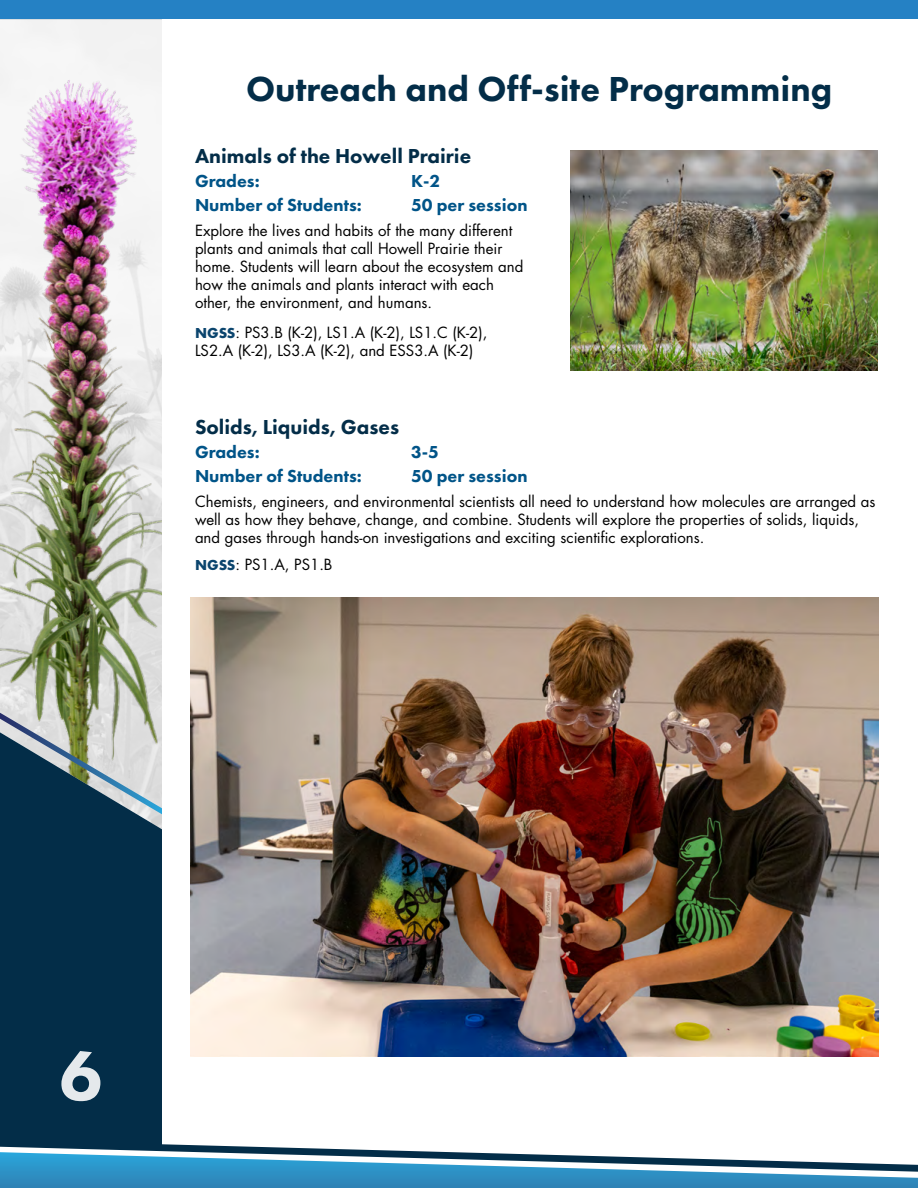
<style>
.page{position:relative;width:918px;height:1188px;background:#fff}
.page>*{position:absolute;margin:0;border:0;box-sizing:border-box;transform-origin:0 0}
.t1{font:800 72px "Futura PT";color:#fff}
.Title_Head{font:800 36px "Futura PT";color:#032d48}
.Class_Name{font:800 21px "Futura PT";color:#032d48}
.Class_Details{font:800 18px "Futura PT";color:#005488}
.Class_Text{font:15px/18px "Futura Std";color:#000}
.s1{font-family:"Futura PT";font-weight:700;color:#0b456e}
</style>
<div class="page">
<div style="left:0;top:829px;width:162px;height:305px;background:#032d48"></div>
<img style="left:0;top:19px;width:162px;height:810px">
<div style="left:0;top:0;width:918px;height:19px;background:#2581c4"></div>
<svg style="left:0;top:1134px;width:918px;height:54px"></svg>
<img style="left:0;top:65px;width:162px;height:640px">
<svg style="left:0;top:705px;width:162px;height:109px;background:#829498"></svg>
<img style="left:571px;top:150px;width:307px;height:220px">
<img style="left:191px;top:597px;width:688px;height:459px">
<p class="Title_Head" style="left:246px;top:66px;width:588px">Outreach and Off-site Programming</p>
<p class="Class_Name" style="left:195px;top:143px;width:278px">Animals of the Howell Prairie</p>
<p class="Class_Details" style="left:195px;top:170px;width:66px">Grades:</p>
<p class="Class_Details" style="left:411px;top:170px;width:31px">K-2</p>
<p class="Class_Details" style="left:195px;top:194px;width:168px">Number of Students:</p>
<p class="Class_Details" style="left:411px;top:194px;width:118px">50 per session</p>
<p class="Class_Text" style="left:195px;top:222px;width:330px">Explore the lives and habits of the many different plants and animals that call Howell Prairie their home. Students will learn about the ecosystem and how the animals and plants interact with each other, the environment, and humans.</p>
<p class="Class_Text" style="left:195px;top:324px;width:294px"><span class="s1">NGSS</span>: PS3.B (K-2), LS1.A (K-2), LS1.C (K-2),<br>LS2.A (K-2), LS3.A (K-2), and ESS3.A (K-2)</p>
<p class="Class_Name" style="left:195px;top:414px;width:206px">Solids, Liquids, Gases</p>
<p class="Class_Details" style="left:195px;top:441px;width:66px">Grades:</p>
<p class="Class_Details" style="left:411px;top:441px;width:30px">3-5</p>
<p class="Class_Details" style="left:195px;top:465px;width:168px">Number of Students:</p>
<p class="Class_Details" style="left:411px;top:465px;width:118px">50 per session</p>
<p class="Class_Text" style="left:195px;top:492px;width:682px">Chemists, engineers, and environmental scientists all need to understand how molecules are arranged as well as how they behave, change, and combine. Students will explore the properties of solids, liquids, and gases through hands-on investigations and exciting scientific explorations.</p>
<p class="Class_Text" style="left:195px;top:555px;width:139px"><span class="s1">NGSS</span>: PS1.A, PS1.B</p>
<h1 class="t1" style="left:59px;top:1031px;width:45px">6</h1>
</div>
